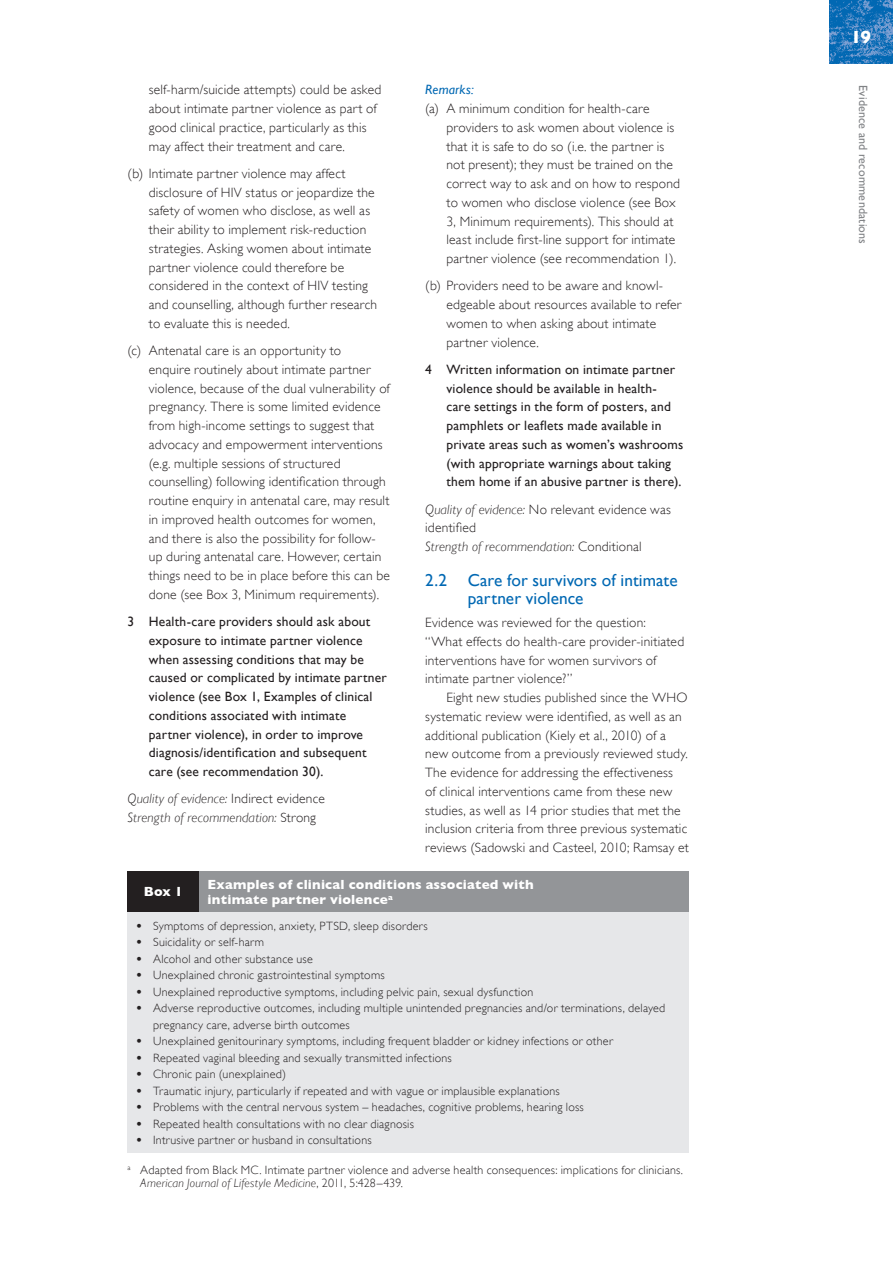
<style>
.page{position:relative;width:893px;height:1263px;background:#fff}
.page>*{position:absolute;margin:0;border:0;box-sizing:border-box;transform-origin:0 0}
.t1{font:700 18px "Gill Sans";color:#fff}
.head_C_indent{font:17.25px/18px "Gill Sans";color:#0168b3}
.body_number{font:300 13.5px/18.8px "Gill Sans";letter-spacing:.015em;color:#231f20}
.body_number-2{font:13.5px/18.8px "Gill Sans";letter-spacing:.015em;color:#231f20}
.body{font:300 13.5px/18.8px "Gill Sans";letter-spacing:.015em;color:#231f20}
.body_1{font:300 13.5px/18.8px "Gill Sans";letter-spacing:.015em;color:#231f20}
.BH1{font:700 13.5px "Gill Sans";letter-spacing:.015em;color:#fff}
.body_1-2{font:italic 300 13.5px "Gill Sans";letter-spacing:.01em;color:#231f20}
.body_1___down{font:300 13.5px/18.8px "Gill Sans";letter-spacing:.02em;color:#231f20}
.body_1___down-2{font:italic 300 13.5px "Gill Sans";letter-spacing:.01em;color:#231f20}
.head_E{font:italic 13.5px "Gill Sans";letter-spacing:.015em;color:#0168b3}
.BH_text{font:300 12px/16.5px "Gill Sans";letter-spacing:.02em;color:#231f20}
.footnote_no_rule{font:300 12px/13.5px "Gill Sans";letter-spacing:.02em;color:#231f20}
.runhead_R{font:12px "Gill Sans";letter-spacing:.015em;color:#808285}
.BH_bullet{font:300 12px "Gill Sans";letter-spacing:.02em;color:#231f20}
.s1{font-style:normal}
.s2{font-style:italic}
.s3{font-weight:800}
</style>
<div class="page">
<img style="left:829px;top:0;width:64px;height:64px">
<div style="left:128px;top:871px;width:71px;height:41px;background:#231f20"></div>
<div style="left:199px;top:871px;width:490px;height:41px;background:#939598"></div>
<div style="left:128px;top:912px;width:561px;height:241px;background:#e6e7e9"></div>
<p class="body_number" style="left:149px;top:80px;width:234px">self-harm/suicide attempts) could be asked about intimate partner violence as part of good clinical practice, particularly as this may affect their treatment and care.</p>
<p class="body_number" style="left:149px;top:164px;width:230px;text-indent:-21px">(b) Intimate partner violence may affect disclosure of HIV status or jeopardize the safety of women who disclose, as well as their ability to implement risk-reduction strategies. Asking women about intimate partner violence could therefore be considered in the context of HIV testing and counselling, although further research to evaluate this is needed.</p>
<p class="body_number" style="left:149px;top:341px;width:243px;text-indent:-21px">(c) Antenatal care is an opportunity to<br>enquire routinely about intimate partner violence, because of the dual vulnerability of pregnancy. There is some limited evidence from high-income settings to suggest that advocacy and empowerment interventions (e.g. multiple sessions of structured counselling) following identification through routine enquiry in antenatal care, may result in improved health outcomes for women, and there is also the possibility for follow&shy;up during antenatal care. However, certain things need to be in place before this can be done (see Box 3, Minimum requirements).</p>
<p class="body_number-2" style="left:149px;top:612px;width:240px;text-indent:-21px">3 Health-care providers should ask about exposure to intimate partner violence when assessing conditions that may be caused or complicated by intimate partner violence (see Box 1, Examples of clinical conditions associated with intimate partner violence), in order to improve diagnosis/identification and subsequent care (see recommendation 30).</p>
<p class="body_1___down-2" style="left:128px;top:791px;width:199px">Quality of evidence: <span class="s1">Indirect evidence</span></p>
<p class="body_1-2" style="left:128px;top:810px;width:190px">Strength of recommendation: <span class="s1">Strong</span></p>
<p class="head_E" style="left:425px;top:82px;width:50px">Remarks:</p>
<p class="body_number" style="left:446px;top:99px;width:235px;text-indent:-21px">(a) A minimum condition for health-care providers to ask women about violence is that it is safe to do so (i.e. the partner is not present); they must be trained on the correct way to ask and on how to respond to women who disclose violence (see Box 3, Minimum requirements). This should at least include first-line support for intimate partner violence (see recommendation 1).</p>
<p class="body_number" style="left:446px;top:276px;width:236px;text-indent:-21px">(b) Providers need to be aware and knowl&shy;edgeable about resources available to refer women to when asking about intimate partner violence.</p>
<p class="body_number-2" style="left:446px;top:360px;width:238px;text-indent:-21px">4 Written information on intimate partner violence should be available in health&shy;care settings in the form of posters, and pamphlets or leaflets made available in private areas such as women’s washrooms (with appropriate warnings about taking them home if an abusive partner is there).</p>
<p class="body_1___down" style="left:425px;top:500px;width:247px"><span class="s2">Quality of evidence:</span> No relevant evidence was identified</p>
<p class="body_1-2" style="left:425px;top:539px;width:218px">Strength of recommendation: <span class="s1">Conditional</span></p>
<p class="head_C_indent" style="left:468px;top:571px;width:211px;text-indent:-43px">2.2 Care for survivors of intimate partner violence</p>
<p class="body_1" style="left:425px;top:613px;width:260px">Evidence was reviewed for the question: “What effects do health-care provider-initiated interventions have for women survivors of intimate partner violence?”</p>
<p class="body" style="left:425px;top:688px;width:265px;text-indent:21px">Eight new studies published since the WHO systematic review were identified, as well as an additional publication (Kiely et al., 2010) of a new outcome from a previously reviewed study.<br>The evidence for addressing the effectiveness<br>of clinical interventions came from these new studies, as well as 14 prior studies that met the inclusion criteria from three previous systematic reviews (Sadowski and Casteel, 2010; Ramsay et</p>
<p class="BH1" style="left:144px;top:884px;width:41px">Box 1</p>
<p class="BH1" style="left:208px;top:876px;width:328px">Examples of clinical conditions associated with</p>
<p class="BH1" style="left:208px;top:891px;width:187px">intimate partner violence<sup>a</sup></p>
<p class="BH_text" style="left:136px;top:918px;width:293px"><span class="s3">•</span> Symptoms of depression, anxiety, PTSD, sleep disorders</p>
<p class="BH_bullet" style="left:136px;top:935px;width:129px"><span class="s3">•</span> Suicidality or self-harm</p>
<p class="BH_text" style="left:136px;top:951px;width:178px"><span class="s3">•</span> Alcohol and other substance use</p>
<p class="BH_text" style="left:136px;top:967px;width:250px"><span class="s3">•</span> Unexplained chronic gastrointestinal symptoms</p>
<p class="BH_text" style="left:136px;top:984px;width:399px"><span class="s3">•</span> Unexplained reproductive symptoms, including pelvic pain, sexual dysfunction</p>
<p class="BH_text" style="left:153px;top:1000px;width:514px;text-indent:-17px"><span class="s3">•</span> Adverse reproductive outcomes, including multiple unintended pregnancies and/or terminations, delayed pregnancy care, adverse birth outcomes</p>
<p class="BH_text" style="left:136px;top:1033px;width:478px"><span class="s3">•</span> Unexplained genitourinary symptoms, including frequent bladder or kidney infections or other</p>
<p class="BH_text" style="left:136px;top:1050px;width:317px"><span class="s3">•</span> Repeated vaginal bleeding and sexually transmitted infections</p>
<p class="BH_text" style="left:136px;top:1066px;width:152px"><span class="s3">•</span> Chronic pain (unexplained)</p>
<p class="BH_text" style="left:136px;top:1083px;width:425px"><span class="s3">•</span> Traumatic injury, particularly if repeated and with vague or implausible explanations</p>
<p class="BH_text" style="left:136px;top:1099px;width:449px"><span class="s3">•</span> Problems with the central nervous system – headaches, cognitive problems, hearing loss</p>
<p class="BH_text" style="left:136px;top:1116px;width:279px"><span class="s3">•</span> Repeated health consultations with no clear diagnosis</p>
<p class="BH_text" style="left:136px;top:1132px;width:237px"><span class="s3">•</span> Intrusive partner or husband in consultations</p>
<p class="footnote_no_rule" style="left:140px;top:1163px;width:544px;text-indent:-13px"><sup>a</sup> Adapted from Black MC. Intimate partner violence and adverse health consequences: implications for clinicians.<br><span class="s2">American Journal of Lifestyle Medicine</span>, 2011, 5:428–439.</p>
<h1 class="t1" style="left:851px;top:27px;width:22px">19</h1>
<p class="runhead_R" style="left:870px;top:85px;width:161px;rotate:90deg">Evidence and recommendations</p>
</div>
